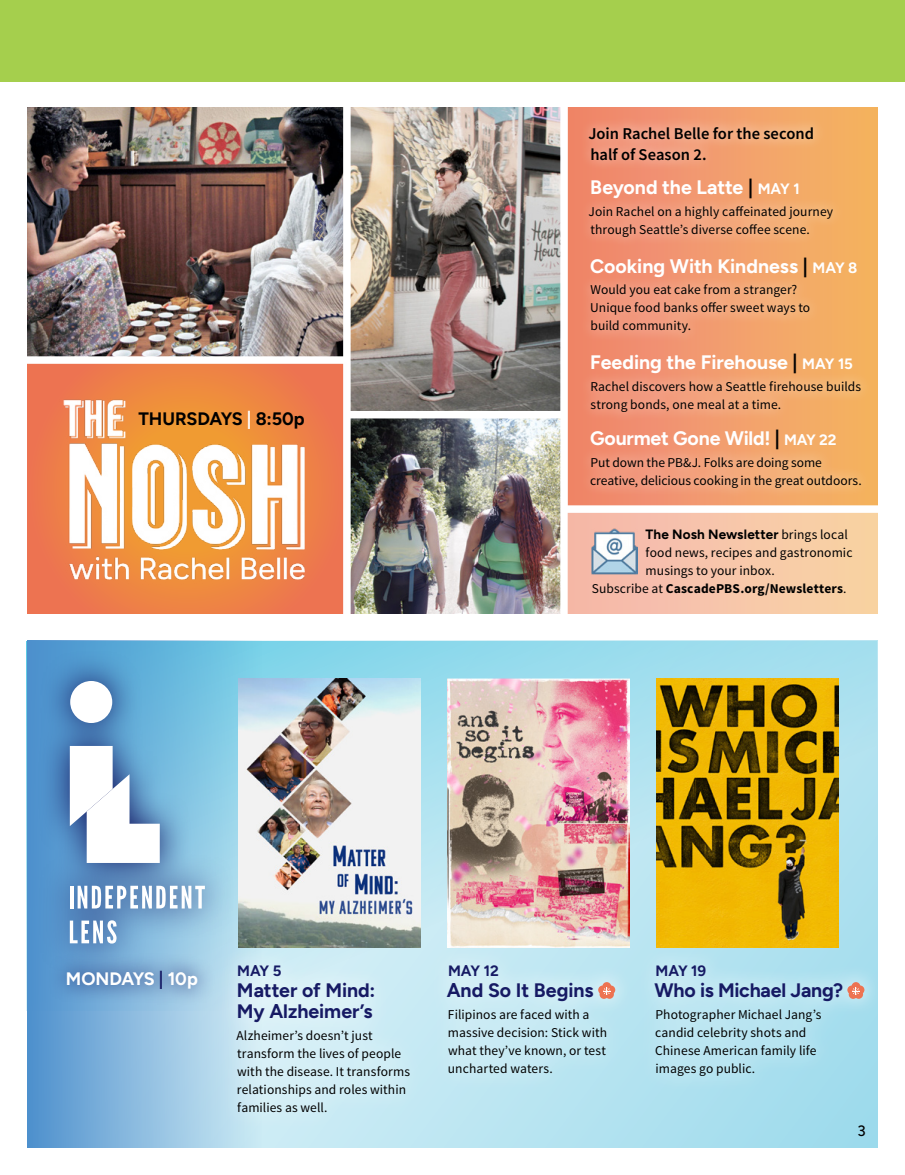
<style>
.page{position:relative;width:905px;height:1175px;background:#fff}
.page>*{position:absolute;margin:0;border:0;box-sizing:border-box;transform-origin:0 0}
.t1{font:700 19.5px "Figtree";letter-spacing:-.005em;color:#fff}
.t2{font:700 19.5px/21px "Figtree";letter-spacing:-.005em;color:#161a64}
.t3{font:700 18px "Figtree";letter-spacing:-.005em;color:#000}
.t4{font:700 18px "Figtree";letter-spacing:-.005em;color:#fff}
.t5{font:600 16.5px/21px "Source Sans Pro";color:#000}
.t6{font:700 15px "Figtree";letter-spacing:-.005em;color:#161a64}
.t7{font:500 15px "Figtree";color:#000}
.t8{font:13.5px/18px "Source Sans Pro";letter-spacing:.005em;color:#000}
.t9{font:700 13.5px "Source Sans Pro";letter-spacing:.01em;color:#000}
.t10{font:700 13.5px "Figtree";letter-spacing:.01em;color:#000}
.s1{color:#000}
.s2{font-size:15px}
.s3{color:#fff}
.s4{font-family:"Source Sans Pro";font-weight:400}
.s5{font-weight:400}
.s6{color:#161a64}
</style>
<div class="page">
<svg style="left:261px;top:641px;width:616px;height:507px;background:#b1e1ef"></svg>
<svg style="left:26px;top:641px;width:850px;height:369px;background:#a5ddea"></svg>
<svg style="left:27px;top:641px;width:234px;height:507px;background:#7fb4dc"></svg>
<div style="left:0;top:0;width:904px;height:81px;background:#a5cf4d"></div>
<svg style="left:49px;top:974px;width:166px;height:30px;background:#79a6d0"></svg>
<svg style="left:38px;top:651px;width:196px;height:323px;background:#6eabd4"></svg>
<svg style="left:70px;top:746px;width:90px;height:117px"></svg>
<div style="left:70px;top:681px;width:42px;height:42px;background:#fff;border-radius:50%"></div>
<hr style="left:70px;top:885px;width:3px;height:23px;background:#fff">
<svg style="left:78px;top:885px;width:127px;height:23px"></svg>
<svg style="left:70px;top:920px;width:46px;height:23px"></svg>
<img style="left:239px;top:678px;width:181px;height:269px">
<img style="left:448px;top:678px;width:181px;height:269px">
<img style="left:656px;top:679px;width:182px;height:268px">
<div style="left:430px;top:947px;width:203px;height:144px;background:linear-gradient(to right,#ceecf5,#bbe5f1)"></div>
<svg style="left:598px;top:985px;width:9px;height:9px"></svg>
<div style="left:602px;top:982px;width:9px;height:9px;background:#ed7352;border-radius:50%"></div>
<div style="left:606px;top:985px;width:9px;height:9px;background:#ed7352;border-radius:50%"></div>
<div style="left:599px;top:990px;width:9px;height:8px;background:#ed7352;border-radius:50%"></div>
<div style="left:605px;top:990px;width:9px;height:8px;background:#ed7352;border-radius:50%"></div>
<svg style="left:603px;top:987px;width:7px;height:7px"></svg>
<svg style="left:637px;top:947px;width:241px;height:146px;background:#b3e2ee"></svg>
<svg style="left:847px;top:985px;width:9px;height:9px"></svg>
<div style="left:851px;top:982px;width:9px;height:9px;background:#ed7352;border-radius:50%"></div>
<div style="left:855px;top:985px;width:9px;height:9px;background:#ed7352;border-radius:50%"></div>
<div style="left:848px;top:990px;width:9px;height:8px;background:#ed7352;border-radius:50%"></div>
<div style="left:854px;top:990px;width:9px;height:8px;background:#ed7352;border-radius:50%"></div>
<svg style="left:852px;top:987px;width:7px;height:7px"></svg>
<img style="left:350px;top:107px;width:210px;height:304px">
<div style="left:566px;top:107px;width:311px;height:507px;background:#ef8466"></div>
<img style="left:27px;top:107px;width:316px;height:249px">
<img style="left:350px;top:418px;width:210px;height:196px">
<svg style="left:28px;top:364px;width:316px;height:250px;background:#ed7b4b"></svg>
<img style="left:27px;top:394px;width:287px;height:198px">
<div style="left:654px;top:107px;width:223px;height:507px;background:linear-gradient(to right,#f19275,#f4b55f)"></div>
<div style="left:560px;top:101px;width:8px;height:516px;background:#fff"></div>
<svg style="left:220px;top:947px;width:207px;height:183px;background:#ceebf4"></svg>
<div style="left:567px;top:511px;width:310px;height:103px;background:linear-gradient(to right,#f4b6ac,#f9d4a5)"></div>
<img style="left:591px;top:528px;width:46px;height:46px">
<div style="left:565px;top:505px;width:318px;height:8px;background:#fff"></div>
<div style="left:578px;top:114px;width:294px;height:385px;background:#fff;opacity:.75"></div>
<p class="t5" style="left:588px;top:123px;width:227px">Join Rachel Belle for the second half of Season 2.</p>
<h1 class="t1" style="left:590px;top:176px;width:211px">Beyond the Latte <span class="s1">|</span> <span class="s2">MAY 1</span></h1>
<p class="t8" style="left:588px;top:203px;width:246px">Join Rachel on a highly caffeinated journey through Seattle’s diverse coffee scene.</p>
<h1 class="t1" style="left:590px;top:254px;width:269px">Cooking With Kindness <span class="s1">|</span> <span class="s2">MAY 8</span></h1>
<p class="t8" style="left:590px;top:281px;width:221px">Would you eat cake from a stranger?<br>Unique food banks offer sweet ways to build community.</p>
<h2 class="t3" style="left:139px;top:408px;width:168px">THURSDAYS <span class="s3">|</span> 8:50p</h2>
<h1 class="t1" style="left:590px;top:351px;width:264px">Feeding the Firehouse <span class="s1">|</span> <span class="s2">MAY 15</span></h1>
<p class="t8" style="left:590px;top:378px;width:272px">Rachel discovers how a Seattle firehouse builds strong bonds, one meal at a time.</p>
<h1 class="t1" style="left:590px;top:426px;width:248px">Gourmet Gone Wild! <span class="s1">|</span> <span class="s2">MAY 22</span></h1>
<p class="t8" style="left:590px;top:453px;width:273px">Put down the PB&amp;J. Folks are doing some creative, delicious cooking in the great outdoors.</p>
<p class="t10" style="left:645px;top:526px;width:204px">The Nosh Newsletter <span class="s4">brings local</span></p>
<p class="t8" style="left:645px;top:544px;width:208px">food news, recipes and gastronomic</p>
<p class="t8" style="left:645px;top:562px;width:131px">musings to your inbox.</p>
<p class="t9" style="left:592px;top:580px;width:256px"><span class="s5">Subscribe at</span> CascadePBS.org/Newsletters<span class="s5">.</span></p>
<h2 class="t4" style="left:66px;top:967px;width:133px">MONDAYS <span class="s6">|</span> 10p</h2>
<p class="t6" style="left:448px;top:962px;width:52px">MAY 12</p>
<p class="t6" style="left:237px;top:962px;width:46px">MAY 5</p>
<h1 class="t2" style="left:237px;top:979px;width:140px">Matter of Mind:<br>My Alzheimer’s</h1>
<p class="t8" style="left:236px;top:1026px;width:175px">Alzheimer’s doesn’t just transform the lives of people with the disease. It transforms relationships and roles within families as well.</p>
<h1 class="t2" style="left:446px;top:979px;width:148px">And So It Begins</h1>
<p class="t8" style="left:448px;top:1005px;width:161px">Filipinos are faced with a massive decision: Stick with what they’ve known, or test uncharted waters.</p>
<p class="t6" style="left:655px;top:962px;width:52px">MAY 19</p>
<h1 class="t2" style="left:654px;top:979px;width:190px">Who is Michael Jang?</h1>
<p class="t8" style="left:655px;top:1005px;width:168px">Photographer Michael Jang’s candid celebrity shots and<br>Chinese American family life images go public.</p>
<p class="t7" style="left:857px;top:1122px;width:10px">3</p>
</div>
